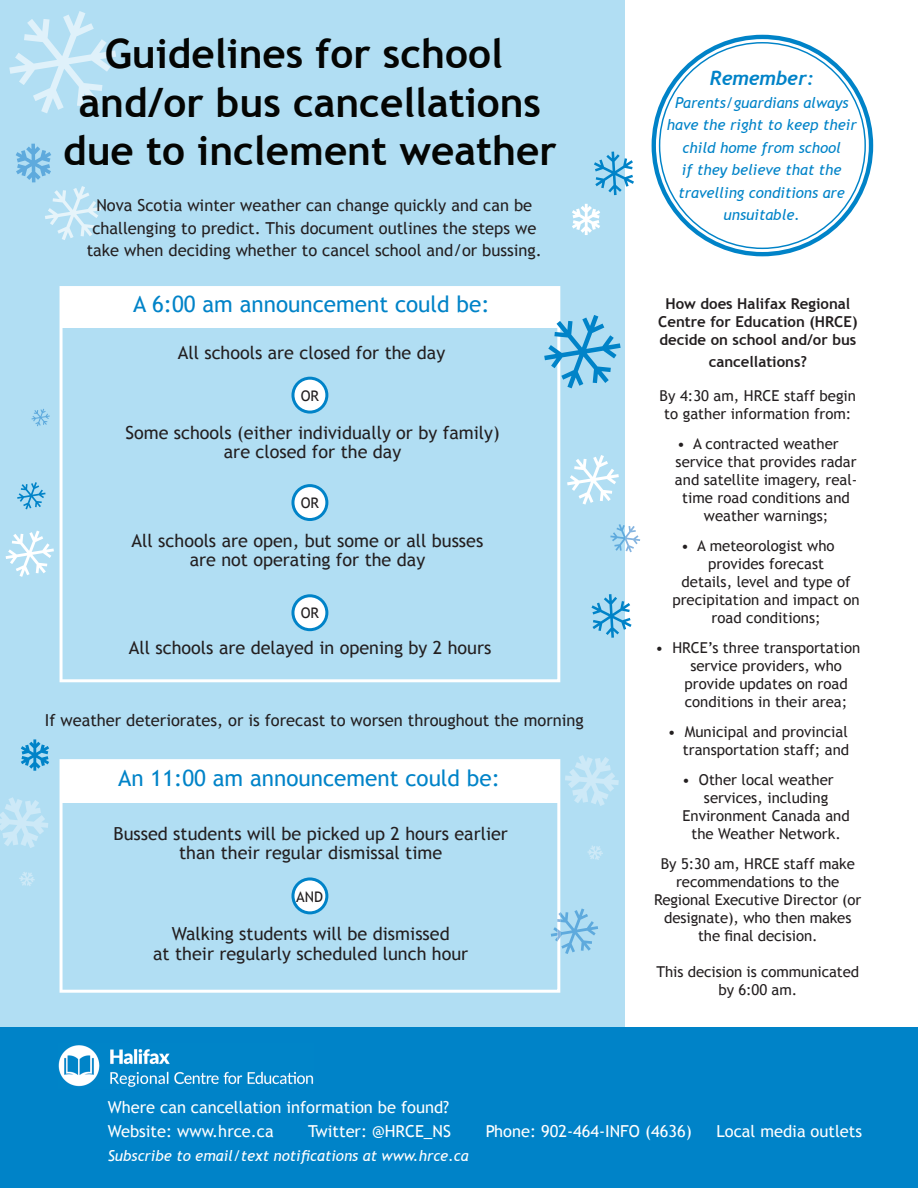
<style>
.page{position:relative;width:918px;height:1188px;background:#fff}
.page>*{position:absolute;margin:0;border:0;box-sizing:border-box;transform-origin:0 0}
.t1{font:700 40.5px/48.6px "Trebuchet MS";color:#040503;text-align:center}
.t2{font:22.5px "Trebuchet MS";color:#0083c8}
.t3{font:italic 700 19.5px "Trebuchet";color:#0083c8}
.t4{font:18px/19.5px "Trebuchet MS";color:#231f20;text-align:center}
.t5{font:16.5px/22.5px "Trebuchet MS";color:#231f20;text-align:center}
.t6{font:16.5px "Trebuchet MS";color:#fff}
.t7{font:15px/18px "Trebuchet MS";color:#231f20;text-align:center}
.t8{font:italic 15px/22.5px "Trebuchet MS";color:#0083c8;text-align:center}
.t9{font:700 15px/18px "Trebuchet MS";color:#231f20;text-align:center}
.t10{font:italic 15px "Trebuchet MS";color:#fff}
.t11{font:14.7px "Trebuchet MS";color:#231f20}
</style>
<div class="page">
<div style="left:0;top:0;width:917px;height:1032px;background:#b1def3"></div>
<div style="left:626px;top:0;width:292px;height:1042px;background:#fff"></div>
<div style="left:0;top:1027px;width:918px;height:161px;background:#0083c8"></div>
<svg style="left:572px;top:204px;width:28px;height:31px"></svg>
<svg style="left:567px;top:455px;width:52px;height:50px"></svg>
<svg style="left:9px;top:11px;width:107px;height:102px"></svg>
<svg style="left:16px;top:144px;width:85px;height:96px"></svg>
<svg style="left:6px;top:531px;width:48px;height:46px"></svg>
<svg style="left:17px;top:482px;width:29px;height:27px"></svg>
<svg style="left:588px;top:845px;width:15px;height:15px"></svg>
<svg style="left:565px;top:755px;width:54px;height:51px"></svg>
<svg style="left:591px;top:594px;width:41px;height:44px"></svg>
<svg style="left:21px;top:739px;width:28px;height:32px"></svg>
<svg style="left:19px;top:872px;width:16px;height:14px"></svg>
<svg style="left:0;top:797px;width:48px;height:51px"></svg>
<svg style="left:610px;top:524px;width:30px;height:28px"></svg>
<svg style="left:60px;top:286px;width:500px;height:396px"></svg>
<div style="left:62px;top:288px;width:496px;height:40px;background:#fff"></div>
<svg style="left:60px;top:759px;width:500px;height:234px"></svg>
<svg style="left:291px;top:877px;width:37px;height:37px"></svg>
<svg style="left:652px;top:35px;width:221px;height:221px"></svg>
<svg style="left:659px;top:42px;width:207px;height:207px"></svg>
<svg style="left:544px;top:315px;width:77px;height:73px"></svg>
<svg style="left:551px;top:908px;width:47px;height:46px"></svg>
<svg style="left:32px;top:409px;width:18px;height:17px"></svg>
<svg style="left:594px;top:152px;width:40px;height:43px"></svg>
<img style="left:58px;top:1045px;width:256px;height:42px">
<h1 class="t1" style="left:63px;top:29px;width:495px">Guidelines for school and/or bus cancellations due to inclement weather</h1>
<p class="t5" style="left:87px;top:194px;width:457px">Nova Scotia winter weather can change quickly and can be challenging to predict. This document outlines the steps we take when deciding whether to cancel school and/or bussing.</p>
<p class="t2" style="left:133px;top:290px;width:358px">A 6:00 am announcement could be:</p>
<p class="t4" style="left:178px;top:343px;width:269px">All schools are closed for the day</p>
<p class="t11" style="left:301px;top:387px;width:20px">OR</p>
<p class="t4" style="left:125px;top:423px;width:376px">Some schools (either individually or by family)</p>
<p class="t4" style="left:224px;top:442px;width:179px">are closed for the day</p>
<p class="t11" style="left:301px;top:494px;width:20px">OR</p>
<p class="t4" style="left:132px;top:531px;width:353px">All schools are open, but some or all busses</p>
<p class="t4" style="left:190px;top:550px;width:237px">are not operating for the day</p>
<p class="t11" style="left:301px;top:605px;width:20px">OR</p>
<p class="t4" style="left:129px;top:638px;width:364px">All schools are delayed in opening by 2 hours</p>
<p class="t5" style="left:45px;top:709px;width:541px">If weather deteriorates, or is forecast to worsen throughout the morning</p>
<p class="t2" style="left:118px;top:764px;width:383px">An 11:00 am announcement could be:</p>
<p class="t4" style="left:113px;top:824px;width:396px">Bussed students will be picked up 2 hours earlier than their regular dismissal time</p>
<p class="t11" style="left:296px;top:888px;width:28px">AND</p>
<p class="t4" style="left:153px;top:924px;width:317px">Walking students will be dismissed<br>at their regularly scheduled lunch hour</p>
<p class="t3" style="left:710px;top:67px;width:106px">Remember:</p>
<p class="t8" style="left:667px;top:92px;width:191px">Parents/guardians always have the right to keep their child home from school<br>if they believe that the travelling conditions are unsuitable.</p>
<p class="t9" style="left:658px;top:295px;width:201px">How does Halifax Regional<br>Centre for Education (HRCE) decide on school and/or bus</p>
<p class="t9" style="left:709px;top:352px;width:100px">cancellations?</p>
<p class="t7" style="left:660px;top:387px;width:198px">By 4:30 am, HRCE staff begin to gather information from:</p>
<p class="t7" style="left:677px;top:435px;width:163px">• A contracted weather</p>
<p class="t7" style="left:676px;top:453px;width:183px">service that provides radar</p>
<p class="t7" style="left:675px;top:471px;width:184px">and satellite imagery, real-</p>
<p class="t7" style="left:682px;top:489px;width:169px">time road conditions and</p>
<p class="t7" style="left:704px;top:507px;width:126px">weather warnings;</p>
<p class="t7" style="left:681px;top:537px;width:155px">• A meteorologist who</p>
<p class="t7" style="left:708px;top:555px;width:117px">provides forecast</p>
<p class="t7" style="left:682px;top:573px;width:171px">details, level and type of</p>
<p class="t7" style="left:672px;top:591px;width:189px">precipitation and impact on</p>
<p class="t7" style="left:712px;top:609px;width:110px">road conditions;</p>
<p class="t7" style="left:655px;top:639px;width:206px">• HRCE’s three transportation</p>
<p class="t7" style="left:690px;top:657px;width:153px">service providers, who</p>
<p class="t7" style="left:684px;top:675px;width:165px">provide updates on road</p>
<p class="t7" style="left:685px;top:693px;width:164px">conditions in their area;</p>
<p class="t7" style="left:668px;top:723px;width:183px;text-align:right">• Municipal and provincial transportation staff; and</p>
<p class="t7" style="left:682px;top:771px;width:153px">• Other local weather</p>
<p class="t7" style="left:704px;top:789px;width:126px">services, including</p>
<p class="t7" style="left:682px;top:807px;width:169px">Environment Canada and</p>
<p class="t7" style="left:691px;top:825px;width:151px">the Weather Network.</p>
<p class="t7" style="left:654px;top:855px;width:209px">By 5:30 am, HRCE staff make recommendations to the<br>Regional Executive Director (or designate), who then makes the final decision.</p>
<p class="t7" style="left:657px;top:963px;width:204px">This decision is communicated by 6:00 am.</p>
<p class="t6" style="left:108px;top:1097px;width:343px">Where can cancellation information be found?</p>
<p class="t6" style="left:108px;top:1121px;width:168px">Website: www.hrce.ca</p>
<p class="t6" style="left:308px;top:1121px;width:144px">Twitter: @HRCE_NS</p>
<p class="t6" style="left:486px;top:1121px;width:207px">Phone: 902-464-INFO (4636)</p>
<p class="t6" style="left:717px;top:1121px;width:147px">Local media outlets</p>
<p class="t10" style="left:108px;top:1147px;width:362px">Subscribe to email/text notifications at www.hrce.ca</p>
</div>
